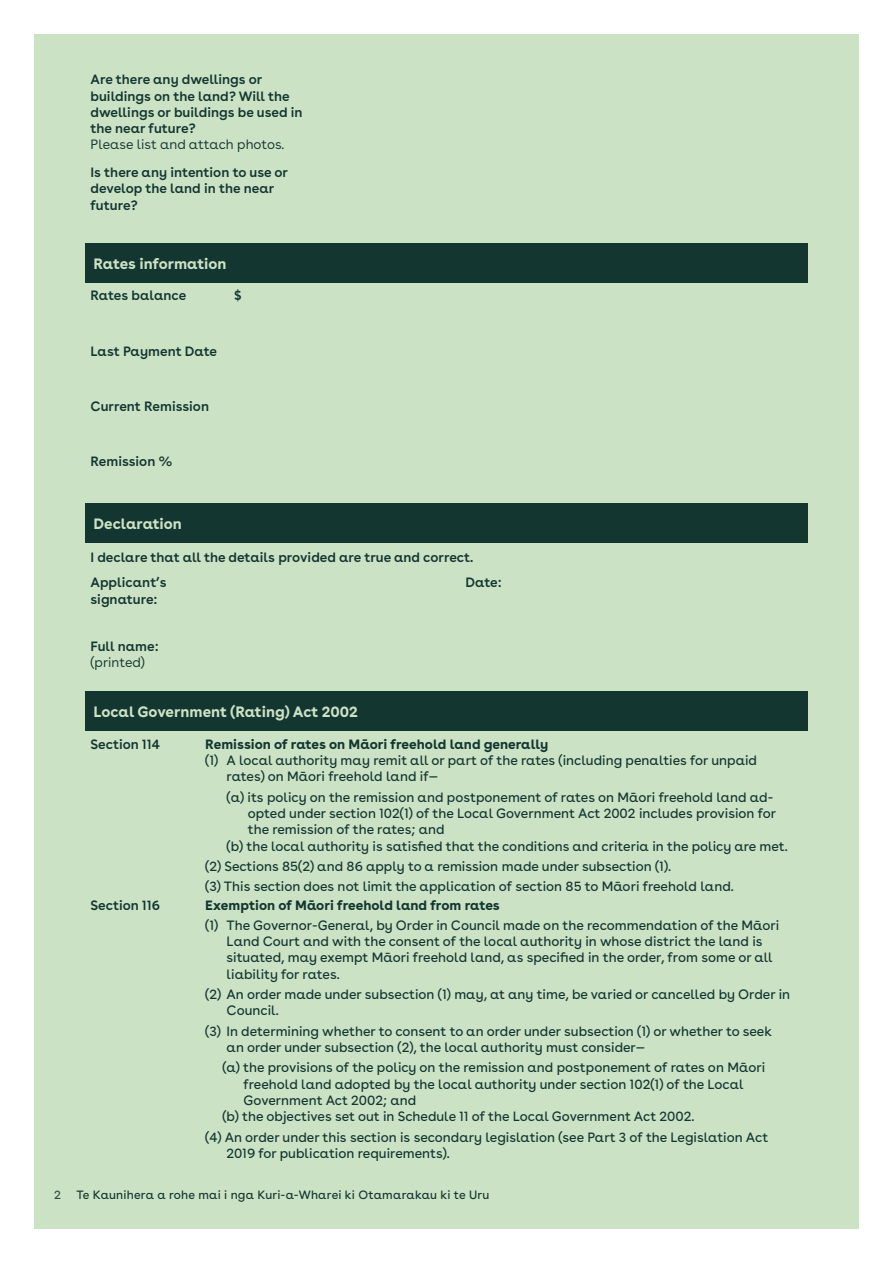
<style>
.page{position:relative;width:893px;height:1263px;background:#fff}
.page>*{position:absolute;margin:0;border:0;box-sizing:border-box;transform-origin:0 0}
.t1{font:700 15px "Buenos Aires";color:#cbe2c5}
.t2{font:13.5px/16.2px "Buenos Aires";color:#143631}
.t3{font:600 13.5px/16.2px "Buenos Aires";color:#143631}
.t4{font:700 13.5px "Buenos Aires";color:#143631}
.t5{font:13.5px "Buenos Aires";color:#143631}
.t6{font:12px "Buenos Aires";letter-spacing:.015em;color:#143631}
.t7{font:12px "Buenos Aires";color:#294d40}
</style>
<div class="page">
<div style="left:34px;top:34px;width:824px;height:1194px;background:#cbe2c5"></div>
<div style="left:85px;top:691px;width:723px;height:40px;background:#143631"></div>
<div style="left:85px;top:243px;width:723px;height:40px;background:#143631"></div>
<div style="left:85px;top:503px;width:723px;height:40px;background:#143631"></div>
<p class="t3" style="left:91px;top:70px;width:214px">Are there any dwellings or buildings on the land? Will the dwellings or buildings be used in the near future?</p>
<p class="t5" style="left:91px;top:134px;width:195px">Please list and attach photos.</p>
<p class="t3" style="left:91px;top:163px;width:199px">Is there any intention to use or develop the land in the near future?</p>
<p class="t1" style="left:94px;top:251px;width:135px">Rates information</p>
<p class="t3" style="left:91px;top:286px;width:97px">Rates balance</p>
<p class="t3" style="left:234px;top:286px;width:9px">$</p>
<p class="t3" style="left:91px;top:342px;width:128px">Last Payment Date</p>
<p class="t3" style="left:91px;top:397px;width:120px">Current Remission</p>
<p class="t3" style="left:91px;top:452px;width:83px">Remission %</p>
<p class="t1" style="left:94px;top:511px;width:90px">Declaration</p>
<p class="t3" style="left:91px;top:543px;width:384px;line-height:25.5px">I declare that all the details provided are true and correct.<br>Applicant’s</p>
<p class="t3" style="left:91px;top:589px;width:69px">signature:</p>
<p class="t3" style="left:466px;top:573px;width:38px">Date:</p>
<p class="t3" style="left:91px;top:637px;width:70px">Full name:</p>
<p class="t5" style="left:91px;top:652px;width:56px">(printed)</p>
<p class="t1" style="left:94px;top:699px;width:266px">Local Government (Rating) Act 2002</p>
<p class="t3" style="left:91px;top:735px;width:71px">Section 114</p>
<p class="t4" style="left:205px;top:733px;width:344px">Remission of rates on Māori freehold land generally</p>
<p class="t2" style="left:227px;top:751px;width:532px;text-indent:-21px">(1) A local authority may remit all or part of the rates (including penalties for unpaid rates) on Māori freehold land if—</p>
<p class="t2" style="left:227px;top:788px;width:548px">(a) its policy on the remission and postponement of rates on Māori freehold land ad-</p>
<p class="t2" style="left:248px;top:804px;width:530px">opted under section 102(1) of the Local Government Act 2002 includes provision for</p>
<p class="t2" style="left:248px;top:820px;width:198px">the remission of the rates; and</p>
<p class="t2" style="left:227px;top:836px;width:563px">(b) the local authority is satisfied that the conditions and criteria in the policy are met.</p>
<p class="t2" style="left:205px;top:855px;width:530px;line-height:20.4px">(2) Sections 85(2) and 86 apply to a remission made under subsection (1).<br>(3) This section does not limit the application of section 85 to Māori freehold land.</p>
<p class="t3" style="left:91px;top:895px;width:71px">Section 116</p>
<p class="t4" style="left:205px;top:893px;width:296px">Exemption of Māori freehold land from rates</p>
<p class="t2" style="left:227px;top:916px;width:554px;text-indent:-21px">(1) The Governor-General, by Order in Council made on the recommendation of the Māori Land Court and with the consent of the local authority in whose district the land is situated, may exempt Māori freehold land, as specified in the order, from some or all liability for rates.</p>
<p class="t2" style="left:227px;top:985px;width:565px;text-indent:-21px">(2) An order made under subsection (1) may, at any time, be varied or cancelled by Order in<br>Council.</p>
<p class="t2" style="left:227px;top:1022px;width:547px;text-indent:-21px">(3) In determining whether to consent to an order under subsection (1) or whether to seek an order under subsection (2), the local authority must consider—</p>
<p class="t2" style="left:222px;top:1058px;width:544px">(a) the provisions of the policy on the remission and postponement of rates on Māori</p>
<p class="t2" style="left:244px;top:1074px;width:502px">freehold land adopted by the local authority under section 102(1) of the Local</p>
<p class="t2" style="left:244px;top:1091px;width:174px">Government Act 2002; and</p>
<p class="t2" style="left:222px;top:1107px;width:474px">(b) the objectives set out in Schedule 11 of the Local Government Act 2002.</p>
<p class="t2" style="left:227px;top:1127px;width:543px;text-indent:-21px">(4) An order under this section is secondary legislation (see Part 3 of the Legislation Act<br>2019 for publication requirements).</p>
<p class="t7" style="left:54px;top:1185px;width:8px">2</p>
<p class="t6" style="left:76px;top:1185px;width:414px">Te Kaunihera a rohe mai i nga Kuri-a-Wharei ki Otamarakau ki te Uru</p>
</div>
